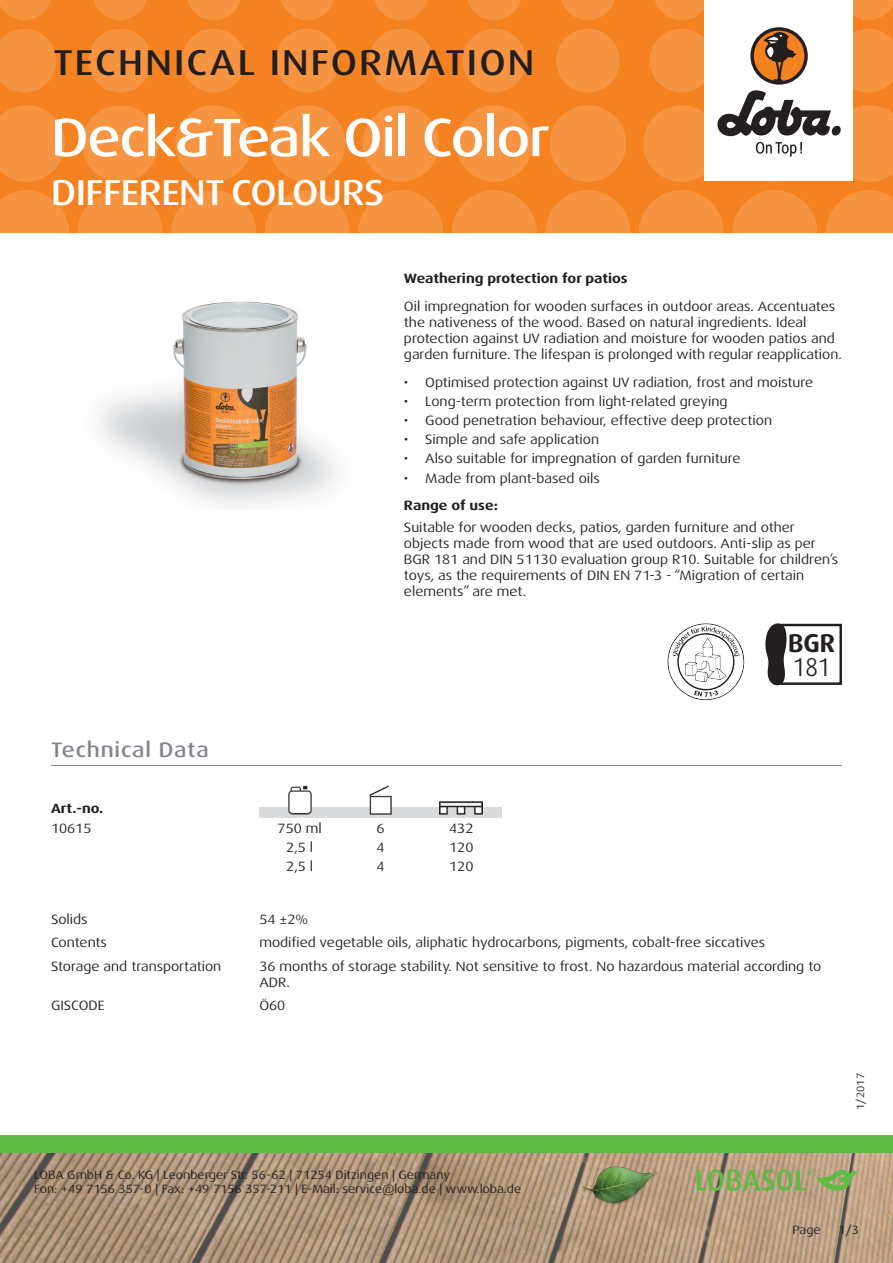
<style>
.page{position:relative;width:893px;height:1263px;background:#fff}
.page>*{position:absolute;margin:0;border:0;box-sizing:border-box;transform-origin:0 0}
.t1{font:500 expanded 54px "Dax Pro";letter-spacing:-.025em;color:#fff}
.t2{font:500 expanded 36px "Dax Pro";letter-spacing:.06em;color:#231f20}
.t3{font:500 expanded 36px "Dax Pro";letter-spacing:-.015em;color:#fff}
.Logos_Erweiterung{font:700 expanded 25.8px/24px "Dax Pro";color:#231f20;scale:.88 1}
.Titel_grau{font:500 expanded 21px "Dax Pro";letter-spacing:.04em;color:#82858b}
.Text{font:expanded 13.5px/16.2px "Dax Pro";color:#231f20}
.Text_Bold{font:700 expanded 13.5px "Dax Pro";color:#231f20}
.Text_zentriert{font:expanded 13.5px "Dax Pro";color:#231f20}
.Pagina{font:expanded 12px/14.4px "Dax Pro";color:#231f20}
.t4{font:expanded 10.5px "Dax Pro";color:#231f20}
.s1{font-weight:400}
</style>
<div class="page">
<div style="left:0;top:0;width:893px;height:233px;background:#f58220"></div>
<svg style="left:0;top:190px;width:69px;height:43px"></svg>
<svg style="left:78px;top:190px;width:85px;height:85px;fill:#f69441"></svg>
<svg style="left:171px;top:190px;width:85px;height:85px;fill:#f69441"></svg>
<svg style="left:265px;top:190px;width:85px;height:85px;fill:#f69441"></svg>
<svg style="left:358px;top:190px;width:85px;height:85px;fill:#f69441"></svg>
<svg style="left:545px;top:190px;width:85px;height:85px;fill:#f69441"></svg>
<svg style="left:452px;top:190px;width:85px;height:85px;fill:#f69441"></svg>
<svg style="left:732px;top:190px;width:85px;height:85px;fill:#f69441"></svg>
<svg style="left:639px;top:190px;width:85px;height:85px;fill:#f69441"></svg>
<svg style="left:826px;top:190px;width:67px;height:43px"></svg>
<svg style="left:0;top:105px;width:65px;height:77px"></svg>
<svg style="left:82px;top:105px;width:76px;height:77px"></svg>
<svg style="left:175px;top:105px;width:77px;height:77px"></svg>
<svg style="left:269px;top:105px;width:76px;height:77px"></svg>
<svg style="left:456px;top:105px;width:77px;height:77px"></svg>
<svg style="left:362px;top:105px;width:77px;height:77px"></svg>
<svg style="left:550px;top:105px;width:76px;height:77px"></svg>
<svg style="left:0;top:29px;width:56px;height:63px"></svg>
<svg style="left:182px;top:29px;width:64px;height:63px"></svg>
<svg style="left:88px;top:29px;width:64px;height:63px"></svg>
<svg style="left:275px;top:29px;width:64px;height:63px"></svg>
<svg style="left:462px;top:29px;width:64px;height:63px"></svg>
<svg style="left:369px;top:29px;width:64px;height:63px"></svg>
<svg style="left:556px;top:29px;width:64px;height:63px"></svg>
<svg style="left:0;top:0;width:51px;height:20px"></svg>
<svg style="left:187px;top:0;width:53px;height:20px"></svg>
<svg style="left:468px;top:0;width:53px;height:20px"></svg>
<svg style="left:655px;top:0;width:49px;height:20px"></svg>
<svg style="left:93px;top:0;width:54px;height:20px"></svg>
<svg style="left:374px;top:0;width:54px;height:20px"></svg>
<svg style="left:281px;top:0;width:53px;height:20px"></svg>
<svg style="left:561px;top:0;width:54px;height:20px"></svg>
<svg style="left:853px;top:0;width:40px;height:20px"></svg>
<img style="left:0;top:1152px;width:893px;height:111px">
<div style="left:0;top:1135px;width:893px;height:17px;background:#60bb46"></div>
<div style="left:704px;top:0;width:149px;height:181px;background:#fff"></div>
<svg style="left:643px;top:28px;width:250px;height:154px"></svg>
<img style="left:578px;top:1161px;width:82px;height:81px">
<svg style="left:697px;top:1169px;width:160px;height:22px;background:#96aa6b"></svg>
<hr style="left:51px;top:765px;width:791px;height:1px;background:#82858b">
<img style="left:288px;top:785px;width:195px;height:22px">
<img style="left:259px;top:807px;width:243px;height:10px">
<img style="left:98px;top:272px;width:239px;height:233px">
<svg style="left:668px;top:623px;width:76px;height:77px"></svg>
<div style="left:775px;top:624px;width:67px;height:61px;border:2px solid #231f20"></div>
<svg style="left:765px;top:623px;width:25px;height:62px"></svg>
<h2 class="t2" style="left:53px;top:40px;width:483px">TECHNICAL INFORMATION</h2>
<p class="t1" style="left:51px;top:103px;width:500px">Deck&amp;Teak Oil Color</p>
<h2 class="t3" style="left:51px;top:169px;width:335px">DIFFERENT COLOURS</h2>
<p class="Titel_grau" style="left:51px;top:736px;width:159px">Technical Data</p>
<p class="Text_Bold" style="left:404px;top:269px;width:225px">Weathering protection for patios</p>
<p class="Text" style="left:404px;top:298px;width:439px">Oil impregnation for wooden surfaces in outdoor areas. Accentuates the nativeness of the wood. Based on natural ingredients. Ideal protection against UV radiation and moisture for wooden patios and garden furniture. The lifespan is prolonged with regular reapplication.</p>
<p class="Text" style="left:404px;top:374px;width:411px">• Optimised protection against UV radiation, frost and moisture</p>
<p class="Text" style="left:404px;top:393px;width:325px">• Long-term protection from light-related greying</p>
<p class="Text" style="left:404px;top:412px;width:370px">• Good penetration behaviour, effective deep protection</p>
<p class="Text" style="left:404px;top:432px;width:197px">• Simple and safe application</p>
<p class="Text" style="left:404px;top:451px;width:338px">• Also suitable for impregnation of garden furniture</p>
<p class="Text" style="left:404px;top:470px;width:197px">• Made from plant-based oils</p>
<p class="Text_Bold" style="left:404px;top:497px;width:95px">Range of use:</p>
<p class="Text" style="left:404px;top:519px;width:436px">Suitable for wooden decks, patios, garden furniture and other objects made from wood that are used outdoors. Anti-slip as per BGR 181 and DIN 51130 evaluation group R10. Suitable for children’s toys, as the requirements of DIN EN 71-3 - “Migration of certain elements” are met.</p>
<p class="Logos_Erweiterung" style="left:788px;top:631px;width:55px">BGR<br><span class="s1">181</span></p>
<p class="Text_Bold" style="left:51px;top:800px;width:54px">Art.-no.</p>
<p class="Text" style="left:51px;top:820px;width:42px">10615</p>
<p class="Text_zentriert" style="left:278px;top:819px;width:46px">750 ml</p>
<p class="Text_zentriert" style="left:377px;top:819px;width:10px">6</p>
<p class="Text_zentriert" style="left:449px;top:819px;width:26px">432</p>
<p class="Text_zentriert" style="left:286px;top:838px;width:28px">2,5 l</p>
<p class="Text_zentriert" style="left:377px;top:838px;width:10px">4</p>
<p class="Text_zentriert" style="left:449px;top:838px;width:26px">120</p>
<p class="Text_zentriert" style="left:286px;top:857px;width:28px">2,5 l</p>
<p class="Text_zentriert" style="left:377px;top:857px;width:10px">4</p>
<p class="Text_zentriert" style="left:449px;top:857px;width:26px">120</p>
<p class="Text" style="left:51px;top:911px;width:38px">Solids</p>
<p class="Text" style="left:259px;top:911px;width:50px">54 ±2%</p>
<p class="Text" style="left:51px;top:935px;width:57px">Contents</p>
<p class="Text" style="left:259px;top:935px;width:507px">modified vegetable oils, aliphatic hydrocarbons, pigments, cobalt-free siccatives</p>
<p class="Text" style="left:51px;top:958px;width:172px">Storage and transportation</p>
<p class="Text" style="left:259px;top:958px;width:564px">36 months of storage stability. Not sensitive to frost. No hazardous material according to<br>ADR.</p>
<p class="Text" style="left:51px;top:998px;width:55px">GISCODE</p>
<p class="Text" style="left:259px;top:998px;width:28px">Ö60</p>
<p class="Pagina" style="left:34px;top:1167px;width:489px">LOBA GmbH &amp; Co. KG | Leonberger Str. 56-62 | 71254 Ditzingen | Germany<br>Fon: +49 7156 357-0 | Fax: +49 7156 357-211 | E-Mail: service@loba.de | www.loba.de</p>
<p class="t4" style="left:854px;top:1110px;width:38px;rotate:-90deg">1/2017</p>
<p class="Pagina" style="left:793px;top:1223px;width:30px">Page</p>
<p class="Pagina" style="left:838px;top:1223px;width:22px">1/3</p>
</div>
